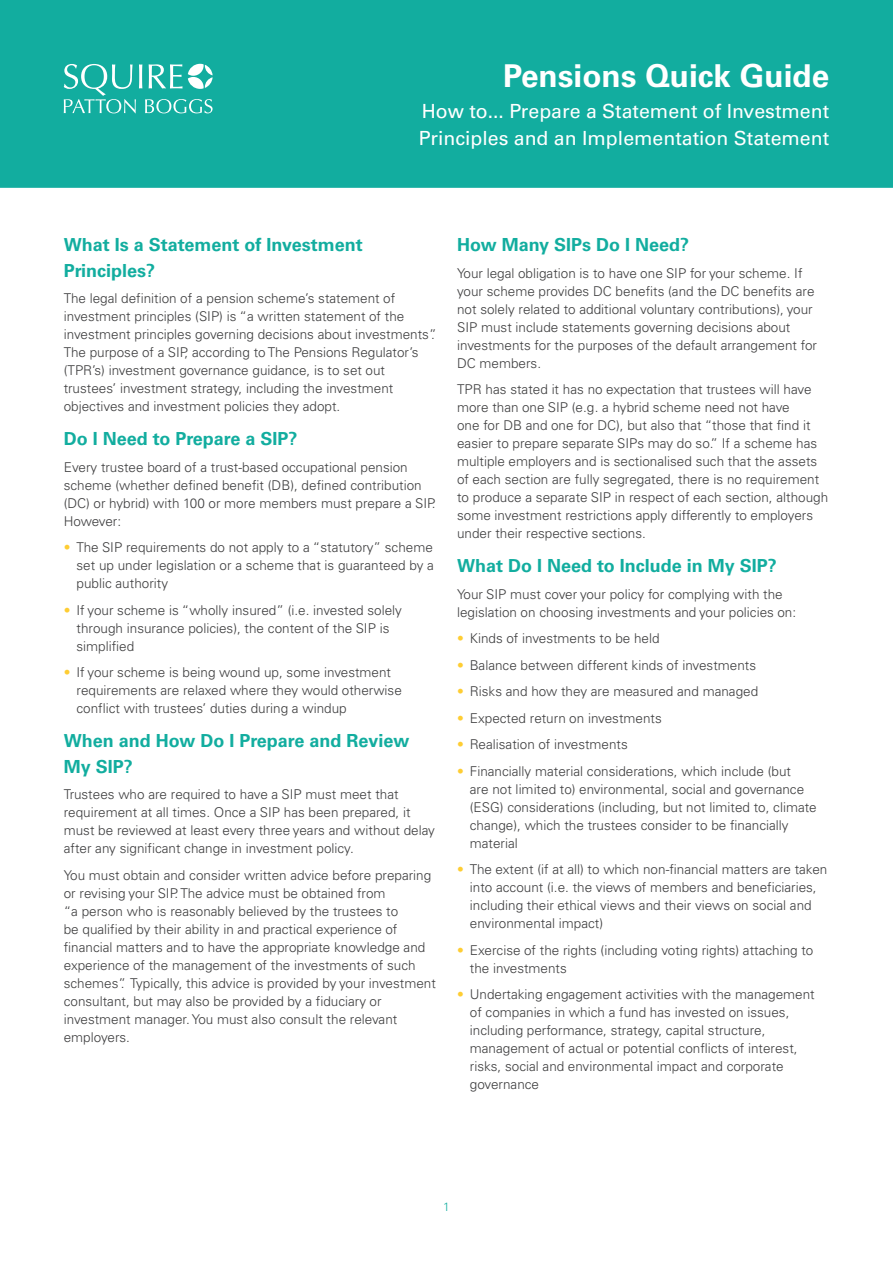
<style>
.page{position:relative;width:893px;height:1263px;background:#fff}
.page>*{position:absolute;margin:0;border:0;box-sizing:border-box;transform-origin:0 0}
.Main_Heading{font:700 31.5px "Univers LTCYR 65";color:#fff}
.Main_Sub_Title{font:19.5px/27px "Univers LTCYR 55 Roman";color:#fff}
.Body_Main_Heading{font:700 18px/25.5px "Univers LTCYR 65";color:#12ad9f}
.Body{font:300 13.5px/18px "Univers LTCYR 45";color:#3e3e3f}
.t1{font:300 12px "Univers LTCYR 45";color:#12ad9f}
.s1{color:#fecd33}
</style>
<div class="page">
<div style="left:0;top:0;width:893px;height:188px;background:#12ad9f"></div>
<svg style="left:64px;top:64px;width:149px;height:49px;background:#46bfb4"></svg>
<hr style="left:64px;top:176px;width:765px;height:1px;background:#12ad9f">
<p class="Main_Heading" style="left:503px;top:53px;width:328px">Pensions Quick Guide</p>
<h2 class="Main_Sub_Title" style="left:419px;top:97px;width:412px">How to... Prepare a Statement of Investment<br>Principles and an Implementation Statement</h2>
<p class="Body_Main_Heading" style="left:64px;top:231px;width:300px">What Is a Statement of Investment<br>Principles?</p>
<p class="Body" style="left:64px;top:289px;width:374px">The legal definition of a pension scheme’s statement of investment principles (SIP) is “a written statement of the investment principles governing decisions about investments”.<br>The purpose of a SIP, according to The Pensions Regulator’s (TPR’s) investment governance guidance, is to set out trustees’ investment strategy, including the investment objectives and investment policies they adopt.</p>
<p class="Body_Main_Heading" style="left:64px;top:425px;width:235px">Do I Need to Prepare a SIP?</p>
<p class="Body" style="left:64px;top:458px;width:373px">Every trustee board of a trust-based occupational pension scheme (whether defined benefit (DB), defined contribution (DC) or hybrid) with 100 or more members must prepare a SIP.<br>However:</p>
<p class="Body" style="left:77px;top:538px;width:359px;text-align:justify;text-indent:-13px"><span class="s1">•</span> The SIP requirements do not apply to a “statutory” scheme set up under legislation or a scheme that is guaranteed by a public authority</p>
<p class="Body" style="left:77px;top:601px;width:327px;text-indent:-13px"><span class="s1">•</span> If your scheme is “wholly insured” (i.e. invested solely through insurance policies), the content of the SIP is simplified</p>
<p class="Body" style="left:77px;top:663px;width:327px;text-indent:-13px"><span class="s1">•</span> If your scheme is being wound up, some investment requirements are relaxed where they would otherwise conflict with trustees’ duties during a windup</p>
<p class="Body_Main_Heading" style="left:64px;top:727px;width:347px">When and How Do I Prepare and Review<br>My SIP?</p>
<p class="Body" style="left:64px;top:785px;width:373px">Trustees who are required to have a SIP must meet that requirement at all times. Once a SIP has been prepared, it must be reviewed at least every three years and without delay after any significant change in investment policy.</p>
<p class="Body" style="left:64px;top:866px;width:374px">You must obtain and consider written advice before preparing or revising your SIP. The advice must be obtained from<br>“a person who is reasonably believed by the trustees to<br>be qualified by their ability in and practical experience of financial matters and to have the appropriate knowledge and experience of the management of the investments of such schemes”. Typically, this advice is provided by your investment consultant, but may also be provided by a fiduciary or investment manager. You must also consult the relevant employers.</p>
<p class="Body_Main_Heading" style="left:457px;top:231px;width:233px">How Many SIPs Do I Need?</p>
<p class="Body" style="left:457px;top:264px;width:361px">Your legal obligation is to have one SIP for your scheme. If your scheme provides DC benefits (and the DC benefits are not solely related to additional voluntary contributions), your SIP must include statements governing decisions about investments for the purposes of the default arrangement for DC members.</p>
<p class="Body" style="left:457px;top:380px;width:373px">TPR has stated it has no expectation that trustees will have more than one SIP (e.g. a hybrid scheme need not have<br>one for DB and one for DC), but also that “those that find it easier to prepare separate SIPs may do so.” If a scheme has multiple employers and is sectionalised such that the assets of each section are fully segregated, there is no requirement to produce a separate SIP in respect of each section, although some investment restrictions apply differently to employers under their respective sections.</p>
<p class="Body_Main_Heading" style="left:457px;top:552px;width:321px">What Do I Need to Include in My SIP?</p>
<p class="Body" style="left:457px;top:585px;width:341px">Your SIP must cover your policy for complying with the legislation on choosing investments and your policies on:</p>
<p class="Body" style="left:457px;top:629px;width:204px"><span class="s1">•</span> Kinds of investments to be held</p>
<p class="Body" style="left:457px;top:656px;width:300px"><span class="s1">•</span> Balance between different kinds of investments</p>
<p class="Body" style="left:457px;top:682px;width:303px"><span class="s1">•</span> Risks and how they are measured and managed</p>
<p class="Body" style="left:457px;top:709px;width:206px"><span class="s1">•</span> Expected return on investments</p>
<p class="Body" style="left:457px;top:735px;width:172px"><span class="s1">•</span> Realisation of investments</p>
<p class="Body" style="left:470px;top:762px;width:348px;text-indent:-13px"><span class="s1">•</span> Financially material considerations, which include (but<br>are not limited to) environmental, social and governance (ESG) considerations (including, but not limited to, climate change), which the trustees consider to be financially material</p>
<p class="Body" style="left:470px;top:860px;width:359px;text-indent:-13px"><span class="s1">•</span> The extent (if at all) to which non-financial matters are taken into account (i.e. the views of members and beneficiaries, including their ethical views and their views on social and environmental impact)</p>
<p class="Body" style="left:470px;top:941px;width:345px;text-indent:-13px"><span class="s1">•</span> Exercise of the rights (including voting rights) attaching to the investments</p>
<p class="Body" style="left:470px;top:985px;width:346px;text-indent:-13px"><span class="s1">•</span> Undertaking engagement activities with the management of companies in which a fund has invested on issues, including performance, strategy, capital structure, management of actual or potential conflicts of interest, risks, social and environmental impact and corporate governance</p>
<p class="t1" style="left:443px;top:1199px;width:8px">1</p>
</div>
